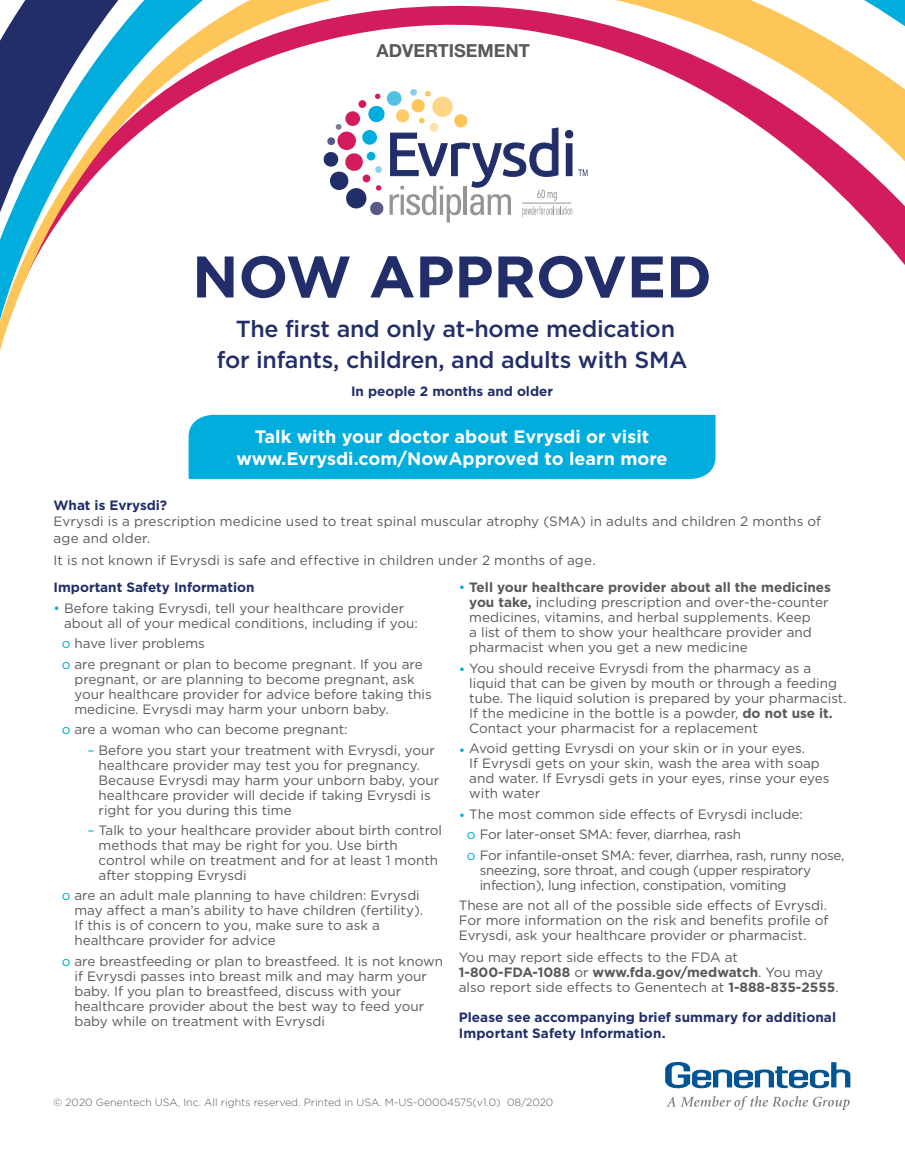
<style>
.page{position:relative;width:905px;height:1175px;background:#fff}
.page>*{position:absolute;margin:0;border:0;box-sizing:border-box;transform-origin:0 0}
.t1{font:700 58.5px "Gotham";color:#222e69}
.t2{font:500 23.25px/31.5px "Gotham";letter-spacing:-.01em;color:#222e69;text-align:center}
.t3{font:700 18px/21.6px "Gotham";color:#fff;text-align:center}
.t4{font:700 18px "Helvetica Neue";color:#58595b}
.t5{font:13.5px/15px "Gotham";color:#58595b}
.t6{font:13.5px/20.4px "Gotham";letter-spacing:-.02em;color:#58595b}
.t7{font:700 13.5px/16.5px "Gotham";color:#222e69}
.t8{font:300 10.5px "Gotham";color:#58595b}
.s1{color:#00addc}
.s2{font-weight:700}
</style>
<div class="page">
<svg style="left:611px;top:0;width:293px;height:449px"></svg>
<svg style="left:0;top:0;width:611px;height:415px"></svg>
<svg style="left:665px;top:1062px;width:185px;height:26px"></svg>
<svg style="left:666px;top:1096px;width:183px;height:14px"></svg>
<svg style="left:322px;top:89px;width:265px;height:133px"></svg>
<div style="left:188px;top:415px;width:527px;height:64px;background:#00addc"></div>
<svg style="left:755px;top:0;width:150px;height:66px"></svg>
<h3 class="t4" style="left:376px;top:40px;width:155px">ADVERTISEMENT</h3>
<h1 class="t1" style="left:192px;top:238px;width:521px">NOW APPROVED</h1>
<h2 class="t2" style="left:217px;top:313px;width:472px">The first and only at-home medication for infants, children, and adults with SMA</h2>
<p class="t7" style="left:351px;top:383px;width:204px">In people 2 months and older</p>
<h3 class="t3" style="left:236px;top:426px;width:433px">Talk with your doctor about Evrysdi or visit www.Evrysdi.com/NowApproved to learn more</h3>
<p class="t7" style="left:54px;top:496px;width:115px">What is Evrysdi?</p>
<p class="t5" style="left:54px;top:513px;width:769px;line-height:16.5px">Evrysdi is a prescription medicine used to treat spinal muscular atrophy (SMA) in adults and children 2 months of age and older.</p>
<p class="t5" style="left:54px;top:552px;width:543px">It is not known if Evrysdi is safe and effective in children under 2 months of age.</p>
<p class="t7" style="left:54px;top:579px;width:202px">Important Safety Information</p>
<p class="t5" style="left:64px;top:600px;width:355px;text-indent:-11px"><span class="s1">•</span> Before taking Evrysdi, tell your healthcare provider about all of your medical conditions, including if you:</p>
<p class="t5" style="left:62px;top:633px;width:362px;line-height:20.4px"><span class="s1">o</span> have liver problems<br><span class="s1">o</span> are pregnant or plan to become pregnant. If you are</p>
<p class="t5" style="left:74px;top:671px;width:359px">pregnant, or are planning to become pregnant, ask your healthcare provider for advice before taking this medicine. Evrysdi may harm your unborn baby.</p>
<p class="t5" style="left:62px;top:721px;width:287px"><span class="s1">o</span> are a woman who can become pregnant:</p>
<p class="t5" style="left:98px;top:742px;width:342px;text-indent:-11px"><span class="s1">–</span> Before you start your treatment with Evrysdi, your healthcare provider may test you for pregnancy.<br>Because Evrysdi may harm your unborn baby, your healthcare provider will decide if taking Evrysdi is right for you during this time</p>
<p class="t5" style="left:98px;top:822px;width:345px;text-indent:-11px"><span class="s1">–</span> Talk to your healthcare provider about birth control methods that may be right for you. Use birth control while on treatment and for at least 1 month after stopping Evrysdi</p>
<p class="t5" style="left:74px;top:887px;width:350px;text-indent:-13px"><span class="s1">o</span> are an adult male planning to have children: Evrysdi may affect a man’s ability to have children (fertility).<br>If this is of concern to you, make sure to ask a healthcare provider for advice</p>
<p class="t5" style="left:74px;top:953px;width:370px;text-indent:-13px"><span class="s1">o</span> are breastfeeding or plan to breastfeed. It is not known if Evrysdi passes into breast milk and may harm your baby. If you plan to breastfeed, discuss with your healthcare provider about the best way to feed your baby while on treatment with Evrysdi</p>
<p class="t5" style="left:469px;top:580px;width:363px;text-indent:-11px"><span class="s1">•</span> <span class="s2">Tell your healthcare provider about all the medicines you take,</span> including prescription and over-the-counter medicines, vitamins, and herbal supplements. Keep<br>a list of them to show your healthcare provider and pharmacist when you get a new medicine</p>
<p class="t5" style="left:469px;top:660px;width:379px;text-indent:-11px"><span class="s1">•</span> You should receive Evrysdi from the pharmacy as a liquid that can be given by mouth or through a feeding tube. The liquid solution is prepared by your pharmacist.<br>If the medicine in the bottle is a powder, <span class="s2">do not use it.<br></span>Contact your pharmacist for a replacement</p>
<p class="t5" style="left:469px;top:740px;width:362px;text-indent:-11px"><span class="s1">•</span> Avoid getting Evrysdi on your skin or in your eyes.<br>If Evrysdi gets on your skin, wash the area with soap and water. If Evrysdi gets in your eyes, rinse your eyes with water</p>
<p class="t6" style="left:467px;top:803px;width:379px;text-indent:-8px"><span class="s1">•</span> The most common side effects of Evrysdi include:<br><span class="s1">o</span> For later-onset SMA: fever, diarrhea, rash<br><span class="s1">o</span> For infantile-onset SMA: fever, diarrhea, rash, runny nose,</p>
<p class="t6" style="left:479px;top:862px;width:333px;line-height:15px">sneezing, sore throat, and cough (upper respiratory infection), lung infection, constipation, vomiting</p>
<p class="t5" style="left:459px;top:897px;width:371px;text-align:justify">These are not all of the possible side effects of Evrysdi.<br>For more information on the risk and benefits profile of Evrysdi, ask your healthcare provider or pharmacist.</p>
<p class="t5" style="left:459px;top:949px;width:381px">You may report side effects to the FDA at<br><span class="s2">1-800-FDA-1088</span> or <span class="s2">www.fda.gov/medwatch</span>. You may also report side effects to Genentech at <span class="s2">1-888-835-2555</span>.</p>
<p class="t7" style="left:459px;top:1008px;width:379px">Please see accompanying brief summary for additional<br>Important Safety Information.</p>
<p class="t8" style="left:54px;top:1096px;width:501px">© 2020 Genentech USA, Inc. All rights reserved. Printed in USA. M-US-00004575(v1.0) 08/2020</p>
</div>
